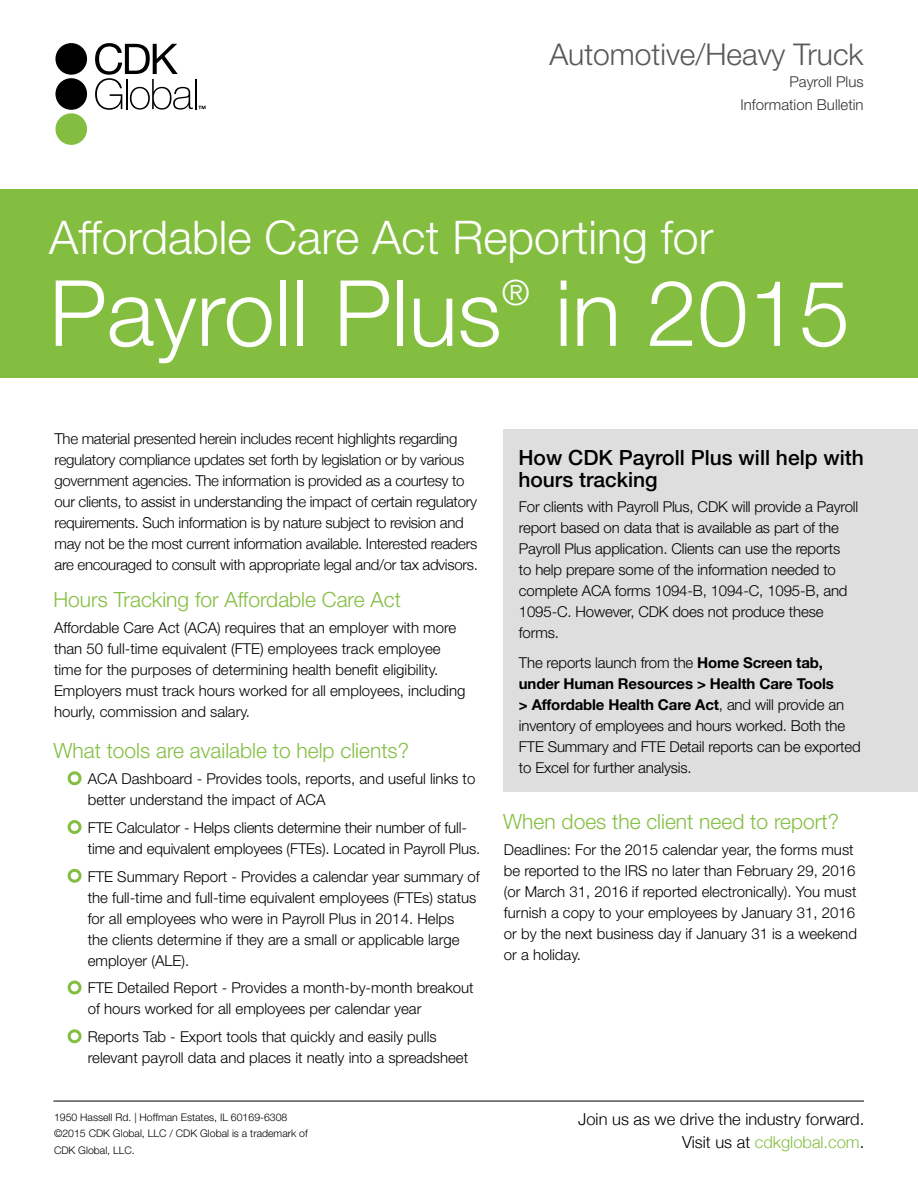
<style>
.page{position:relative;width:918px;height:1188px;background:#fff}
.page>*{position:absolute;margin:0;border:0;box-sizing:border-box;transform-origin:0 0}
.t1{font:300 91.5px "Helvetica Neue LT Std";color:#fff}
.t2{font:300 46.5px "Helvetica Neue LT Std";color:#fff}
.t3{font:300 34.95px "Helvetica Neue LT Std";color:#fff}
.t4{font:300 30px "Helvetica Neue LT Std";color:#58595b}
.t5{font:300 21px "Helvetica Neue LT Std";color:#84be41}
.t6{font:500 21px/22.5px "Helvetica Neue LT Std";color:#000}
.t7{font:300 16.5px/22.5px "Helvetica Neue";color:#000;text-align:right}
.t8{font:300 15px/21px "Helvetica Neue LT Std";color:#000}
.t9{font:300 15px/21px "Helvetica Neue";letter-spacing:-.02em;color:#000}
.t10{font:300 15px/22.5px "Helvetica Neue LT Std";color:#323433;text-align:right}
.t11{font:300 10.5px/16.5px "Helvetica Neue LT Std";color:#000}
.s1{font-weight:700}
.s2{color:#84be41}
</style>
<div class="page">
<hr style="left:53px;top:1101px;width:811px;height:1px;background:#000">
<div style="left:55px;top:43px;width:32px;height:32px;background:#000;border-radius:50%"></div>
<div style="left:55px;top:78px;width:32px;height:32px;background:#000;border-radius:50%"></div>
<div style="left:55px;top:113px;width:32px;height:32px;background:#84be41;border-radius:50%"></div>
<svg style="left:95px;top:43px;width:110px;height:67px"></svg>
<div style="left:503px;top:429px;width:415px;height:363px;background:#dddedd"></div>
<div style="left:0;top:189px;width:918px;height:189px;background:#84be41"></div>
<div style="left:68px;top:771px;width:14px;height:14px;border:3px solid #84be41;border-radius:50%"></div>
<div style="left:68px;top:820px;width:14px;height:14px;border:3px solid #84be41;border-radius:50%"></div>
<div style="left:68px;top:869px;width:14px;height:14px;border:3px solid #84be41;border-radius:50%"></div>
<div style="left:68px;top:981px;width:14px;height:13px;border:3px solid #84be41;border-radius:50%"></div>
<div style="left:68px;top:1029px;width:14px;height:14px;border:3px solid #84be41;border-radius:50%"></div>
<h3 class="t4" style="left:549px;top:36px;width:316px">Automotive/Heavy Truck</h3>
<p class="t10" style="left:741px;top:70px;width:125px">Payroll Plus<br>Information Bulletin</p>
<h2 class="t2" style="left:49px;top:209px;width:666px">Affordable Care Act Reporting for</h2>
<h1 class="t1" style="left:49px;top:257px;width:454px">Payroll Plus</h1>
<h3 class="t3" style="left:502px;top:271px;width:29px">®</h3>
<h1 class="t1" style="left:555px;top:257px;width:296px">in 2015</h1>
<p class="t9" style="left:55px;top:427px;width:425px">The material presented herein includes recent highlights regarding regulatory compliance updates set forth by legislation or by various government agencies. The information is provided as a courtesy to our clients, to assist in understanding the impact of certain regulatory requirements. Such information is by nature subject to revision and may not be the most current information available. Interested readers are encouraged to consult with appropriate legal and/or tax advisors.</p>
<h3 class="t5" style="left:53px;top:587px;width:349px">Hours Tracking for Affordable Care Act</h3>
<p class="t8" style="left:54px;top:617px;width:413px">Affordable Care Act (ACA) requires that an employer with more than 50 full-time equivalent (FTE) employees track employee time for the purposes of determining health benefit eligibility.<br>Employers must track hours worked for all employees, including hourly, commission and salary.</p>
<h3 class="t5" style="left:53px;top:738px;width:357px">What tools are available to help clients?</h3>
<p class="t8" style="left:88px;top:768px;width:389px">ACA Dashboard - Provides tools, reports, and useful links to better understand the impact of ACA</p>
<p class="t8" style="left:88px;top:817px;width:394px">FTE Calculator - Helps clients determine their number of full&shy;time and equivalent employees (FTEs). Located in Payroll Plus.</p>
<p class="t8" style="left:88px;top:865px;width:394px">FTE Summary Report - Provides a calendar year summary of the full-time and full-time equivalent employees (FTEs) status for all employees who were in Payroll Plus in 2014. Helps<br>the clients determine if they are a small or applicable large employer (ALE).</p>
<p class="t8" style="left:88px;top:977px;width:387px">FTE Detailed Report - Provides a month-by-month breakout of hours worked for all employees per calendar year</p>
<p class="t8" style="left:88px;top:1026px;width:382px">Reports Tab - Export tools that quickly and easily pulls relevant payroll data and places it neatly into a spreadsheet</p>
<h3 class="t6" style="left:518px;top:446px;width:347px">How CDK Payroll Plus will help with hours tracking</h3>
<p class="t8" style="left:519px;top:496px;width:341px">For clients with Payroll Plus, CDK will provide a Payroll report based on data that is available as part of the Payroll Plus application. Clients can use the reports<br>to help prepare some of the information needed to complete ACA forms 1094-B, 1094-C, 1095-B, and 1095-C. However, CDK does not produce these forms.</p>
<p class="t8" style="left:519px;top:652px;width:343px">The reports launch from the <span class="s1">Home Screen tab, under Human Resources &gt; Health Care Tools<br>&gt; Affordable Health Care Act</span>, and will provide an inventory of employees and hours worked. Both the FTE Summary and FTE Detail reports can be exported to Excel for further analysis.</p>
<h3 class="t5" style="left:503px;top:809px;width:337px">When does the client need to report?</h3>
<p class="t8" style="left:504px;top:839px;width:355px">Deadlines: For the 2015 calendar year, the forms must be reported to the IRS no later than February 29, 2016 (or March 31, 2016 if reported electronically). You must furnish a copy to your employees by January 31, 2016 or by the next business day if January 31 is a weekend or a holiday.</p>
<p class="t11" style="left:54px;top:1109px;width:255px">1950 Hassell Rd. | Hoffman Estates, IL 60169-6308 ©2015 CDK Global, LLC / CDK Global is a trademark of<br>CDK Global, LLC.</p>
<p class="t7" style="left:578px;top:1107px;width:288px">Join us as we drive the industry forward.<br>Visit us at <span class="s2">cdkglobal.com</span>.</p>
</div>
